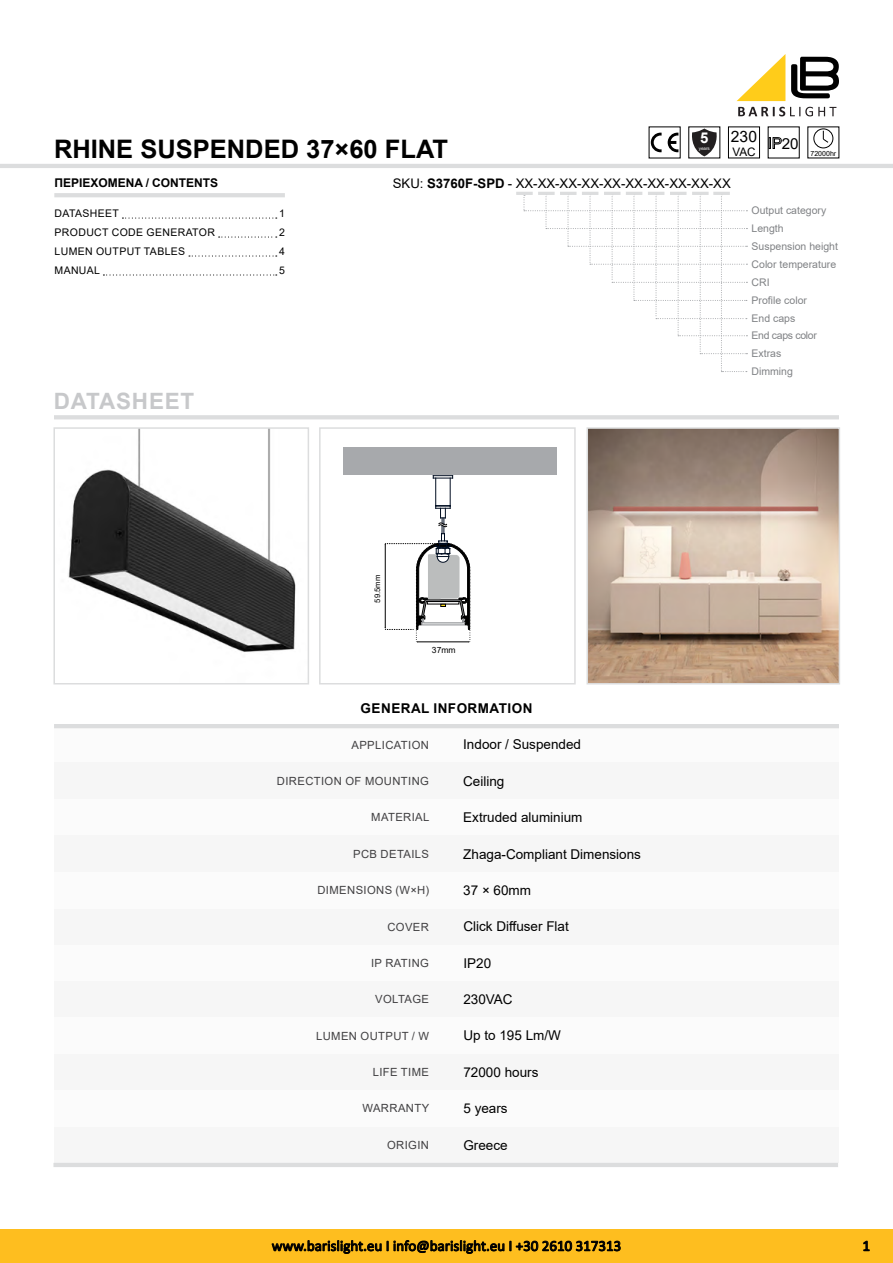
<style>
.page{position:relative;width:893px;height:1263px;background:#fff}
.page>*{position:absolute;margin:0;border:0;box-sizing:border-box;transform-origin:0 0}
.t1{font:700 25.5px "Arial";color:#000}
.t2{font:700 22.5px "Arial";color:#c7c8ca}
.t3{font:15.6px "Arial";color:#000}
.t4{font:15.15px "Arial";color:#000}
.t5{font:15px "Calibri";color:#000}
.t6{font:700 15px "Arial";color:#fff}
.t7{font:13.5px "Arial";color:#000}
.t8{font:700 13.5px "Arial";letter-spacing:.035em;color:#000}
.t9{font:13.2px "Arial";color:#000}
.t10{font:700 12px "Arial";color:#000}
.t11{font:11.7px "Arial";color:#000}
.t12{font:11.25px "Arial";letter-spacing:.035em;color:#414042}
.t13{font:10.5px/17.9px "Arial";color:#808285}
.t14{font:10.5px "Arial";letter-spacing:.035em;color:#000}
.t15{font:8.55px "Arial";color:#000}
.t16{font:7.65px "Arial";color:#010101}
.t17{font:7.05px "Arial";color:#000}
.t18{font:4.65px "Arial";color:#fff}
.s1{font-weight:700}
</style>
<div class="page">
<svg style="left:738px;top:107px;width:98px;height:9px"></svg>
<svg style="left:791px;top:57px;width:48px;height:41px"></svg>
<svg style="left:737px;top:54px;width:48px;height:47px"></svg>
<div style="left:0;top:1229px;width:893px;height:34px;background:#febe1f"></div>
<svg style="left:272px;top:1240px;width:109px;height:13px"></svg>
<svg style="left:394px;top:1240px;width:110px;height:13px"></svg>
<svg style="left:510px;top:1241px;width:110px;height:10px"></svg>
<hr style="left:0;top:164px;width:893px;height:4px;background:#dcddde">
<svg style="left:863px;top:1241px;width:6px;height:10px"></svg>
<div style="left:343px;top:447px;width:213px;height:28px;background:#a7a9ac"></div>
<svg style="left:384px;top:475px;width:87px;height:168px"></svg>
<div style="left:319px;top:427px;width:257px;height:257px;border:2px solid #dcddde"></div>
<svg style="left:651px;top:133px;width:11px;height:19px"></svg>
<svg style="left:668px;top:133px;width:10px;height:19px"></svg>
<div style="left:814px;top:129px;width:19px;height:19px;border:1px solid #000;border-radius:50%"></div>
<svg style="left:823px;top:131px;width:5px;height:11px"></svg>
<div style="left:728px;top:127px;width:32px;height:31px;background:#fff;border:1px solid #000"></div>
<svg style="left:689px;top:127px;width:31px;height:31px"></svg>
<svg style="left:689px;top:128px;width:30px;height:28px"></svg>
<svg style="left:769px;top:137px;width:12px;height:12px"></svg>
<hr style="left:54px;top:415px;width:785px;height:4px;background:#dcddde">
<div style="left:54px;top:726px;width:392px;height:37px;background:#fbfbfb"></div>
<div style="left:54px;top:799px;width:392px;height:36px;background:#fbfbfb"></div>
<div style="left:54px;top:835px;width:392px;height:37px;background:#f6f6f6"></div>
<div style="left:446px;top:726px;width:392px;height:37px;background:#fbfbfb"></div>
<div style="left:446px;top:799px;width:392px;height:36px;background:#fbfbfb"></div>
<div style="left:446px;top:835px;width:392px;height:37px;background:#f6f6f6"></div>
<div style="left:54px;top:763px;width:392px;height:36px;background:#f6f6f6"></div>
<div style="left:446px;top:763px;width:392px;height:36px;background:#f6f6f6"></div>
<hr style="left:54px;top:724px;width:785px;height:4px;background:#dcddde">
<img style="left:68px;top:430px;width:228px;height:222px">
<div style="left:53px;top:427px;width:256px;height:257px;border:2px solid #dcddde"></div>
<img style="left:589px;top:430px;width:248px;height:251px">
<div style="left:586px;top:427px;width:254px;height:257px;border:2px solid #dcddde"></div>
<div style="left:54px;top:1054px;width:392px;height:36px;background:#f6f6f6"></div>
<div style="left:446px;top:1054px;width:392px;height:36px;background:#f6f6f6"></div>
<div style="left:54px;top:1126px;width:392px;height:37px;background:#f6f6f6"></div>
<div style="left:54px;top:1090px;width:392px;height:36px;background:#fbfbfb"></div>
<div style="left:54px;top:981px;width:392px;height:36px;background:#f6f6f6"></div>
<div style="left:54px;top:1017px;width:392px;height:37px;background:#fbfbfb"></div>
<div style="left:446px;top:1126px;width:392px;height:37px;background:#f6f6f6"></div>
<div style="left:446px;top:1090px;width:392px;height:36px;background:#fbfbfb"></div>
<div style="left:446px;top:981px;width:392px;height:36px;background:#f6f6f6"></div>
<div style="left:446px;top:1017px;width:392px;height:37px;background:#fbfbfb"></div>
<hr style="left:53px;top:1163px;width:785px;height:4px;background:#dcddde">
<div style="left:54px;top:944px;width:392px;height:37px;background:#fbfbfb"></div>
<div style="left:54px;top:908px;width:392px;height:36px;background:#f6f6f6"></div>
<div style="left:446px;top:944px;width:392px;height:37px;background:#fbfbfb"></div>
<div style="left:446px;top:908px;width:392px;height:36px;background:#f6f6f6"></div>
<div style="left:54px;top:872px;width:392px;height:36px;background:#fbfbfb"></div>
<div style="left:446px;top:872px;width:392px;height:36px;background:#fbfbfb"></div>
<svg style="left:523px;top:194px;width:224px;height:178px"></svg>
<hr style="left:516px;top:192px;width:17px;height:3px;background:#dcddde">
<hr style="left:538px;top:192px;width:17px;height:3px;background:#dcddde">
<hr style="left:560px;top:192px;width:16px;height:3px;background:#dcddde">
<hr style="left:582px;top:192px;width:16px;height:3px;background:#dcddde">
<hr style="left:604px;top:192px;width:16px;height:3px;background:#dcddde">
<hr style="left:626px;top:192px;width:16px;height:3px;background:#dcddde">
<hr style="left:670px;top:192px;width:16px;height:3px;background:#dcddde">
<hr style="left:648px;top:192px;width:16px;height:3px;background:#dcddde">
<hr style="left:692px;top:192px;width:17px;height:3px;background:#dcddde">
<hr style="left:713px;top:192px;width:17px;height:3px;background:#dcddde">
<svg style="left:122px;top:218px;width:155px;height:1px"></svg>
<svg style="left:219px;top:236px;width:58px;height:2px"></svg>
<svg style="left:189px;top:255px;width:88px;height:2px"></svg>
<svg style="left:103px;top:274px;width:174px;height:2px"></svg>
<hr style="left:54px;top:193px;width:231px;height:4px;background:#dcddde">
<h1 class="t1" style="left:54px;top:131px;width:396px">RHINE SUSPENDED 37×60 FLAT</h1>
<p class="t3" style="left:731px;top:125px;width:28px">230</p>
<p class="t11" style="left:732px;top:143px;width:25px">VAC</p>
<p class="t6" style="left:700px;top:127px;width:10px">5</p>
<p class="t18" style="left:699px;top:145px;width:13px">years</p>
<p class="t4" style="left:782px;top:133px;width:18px">20</p>
<p class="t17" style="left:810px;top:148px;width:27px">72000hr</p>
<p class="t10" style="left:54px;top:174px;width:165px">ΠΕΡΙΕΧΟΜΕΝΑ / CONTENTS</p>
<p class="t14" style="left:55px;top:206px;width:66px">Datash eet</p>
<p class="t14" style="left:279px;top:206px;width:7px">1</p>
<p class="t14" style="left:55px;top:225px;width:162px">Product code generator</p>
<p class="t14" style="left:279px;top:225px;width:7px">2</p>
<p class="t14" style="left:55px;top:244px;width:132px">Lumen output tables</p>
<p class="t14" style="left:279px;top:244px;width:7px">4</p>
<p class="t14" style="left:55px;top:263px;width:47px">Manual</p>
<p class="t14" style="left:279px;top:263px;width:7px">5</p>
<h2 class="t2" style="left:54px;top:385px;width:34px">DATASHEET</h2>
<p class="t9" style="left:393px;top:174px;width:340px">SKU : <span class="s1">S3760F-SPD</span> - XX-XX-XX-XX-XX-XX-XX-XX-XX-XX</p>
<p class="t13" style="left:752px;top:201px;width:76px">Output category</p>
<p class="t13" style="left:752px;top:237px;width:88px">Suspension height</p>
<p class="t13" style="left:752px;top:219px;width:34px">Length</p>
<p class="t13" style="left:752px;top:255px;width:86px">Color temperature</p>
<p class="t13" style="left:752px;top:291px;width:67px">Profile color<br>End caps<br>End caps color<br>Extras<br>Dimming</p>
<p class="t13" style="left:752px;top:273px;width:13px">CRI</p>
<p class="t16" style="left:372px;top:603px;width:29px;rotate:-90deg">59.5mm</p>
<p class="t15" style="left:432px;top:644px;width:25px">37mm</p>
<p class="t8" style="left:361px;top:698px;width:22px">GENERAL</p>
<p class="t8" style="left:433px;top:698px;width:98px">INFORMATION</p>
<p class="t12" style="left:351px;top:737px;width:79px">Application</p>
<p class="t7" style="left:463px;top:735px;width:119px">I ndoor / Suspended</p>
<p class="t12" style="left:277px;top:773px;width:154px">Direction of mounting</p>
<p class="t7" style="left:463px;top:772px;width:43px">Ceiling</p>
<p class="t12" style="left:371px;top:810px;width:60px">Material</p>
<p class="t12" style="left:353px;top:846px;width:77px">Pcb details</p>
<p class="t7" style="left:463px;top:808px;width:121px">Extruded aluminium</p>
<p class="t7" style="left:463px;top:844px;width:179px">Zhaga-Compliant Dimensions</p>
<p class="t12" style="left:317px;top:882px;width:113px">dimensions (W×H)</p>
<p class="t7" style="left:463px;top:881px;width:69px">37 × 60mm</p>
<p class="t12" style="left:387px;top:919px;width:43px">Cover</p>
<p class="t7" style="left:463px;top:917px;width:107px">Click Diffuser Flat</p>
<p class="t12" style="left:371px;top:955px;width:59px">IP Rating</p>
<p class="t7" style="left:463px;top:954px;width:29px">IP20</p>
<p class="t12" style="left:375px;top:991px;width:55px">Voltage</p>
<p class="t12" style="left:316px;top:1028px;width:114px">lumen output / W</p>
<p class="t7" style="left:463px;top:990px;width:51px">230VAC</p>
<p class="t7" style="left:463px;top:1026px;width:99px">U p to 195 Lm/W</p>
<p class="t12" style="left:373px;top:1064px;width:58px">Life time</p>
<p class="t7" style="left:463px;top:1063px;width:77px">72000 hours</p>
<p class="t12" style="left:362px;top:1101px;width:68px">Warranty</p>
<p class="t12" style="left:387px;top:1137px;width:43px">Origin</p>
<p class="t7" style="left:463px;top:1099px;width:46px">5 years</p>
<p class="t7" style="left:463px;top:1135px;width:46px">Greece</p>
<p class="t5" style="left:272px;top:1235px;width:351px">www.barislight.eu I info@barislight.eu Ι +30 2610 317313</p>
<p class="t5" style="left:862px;top:1235px;width:9px">1</p>
</div>
